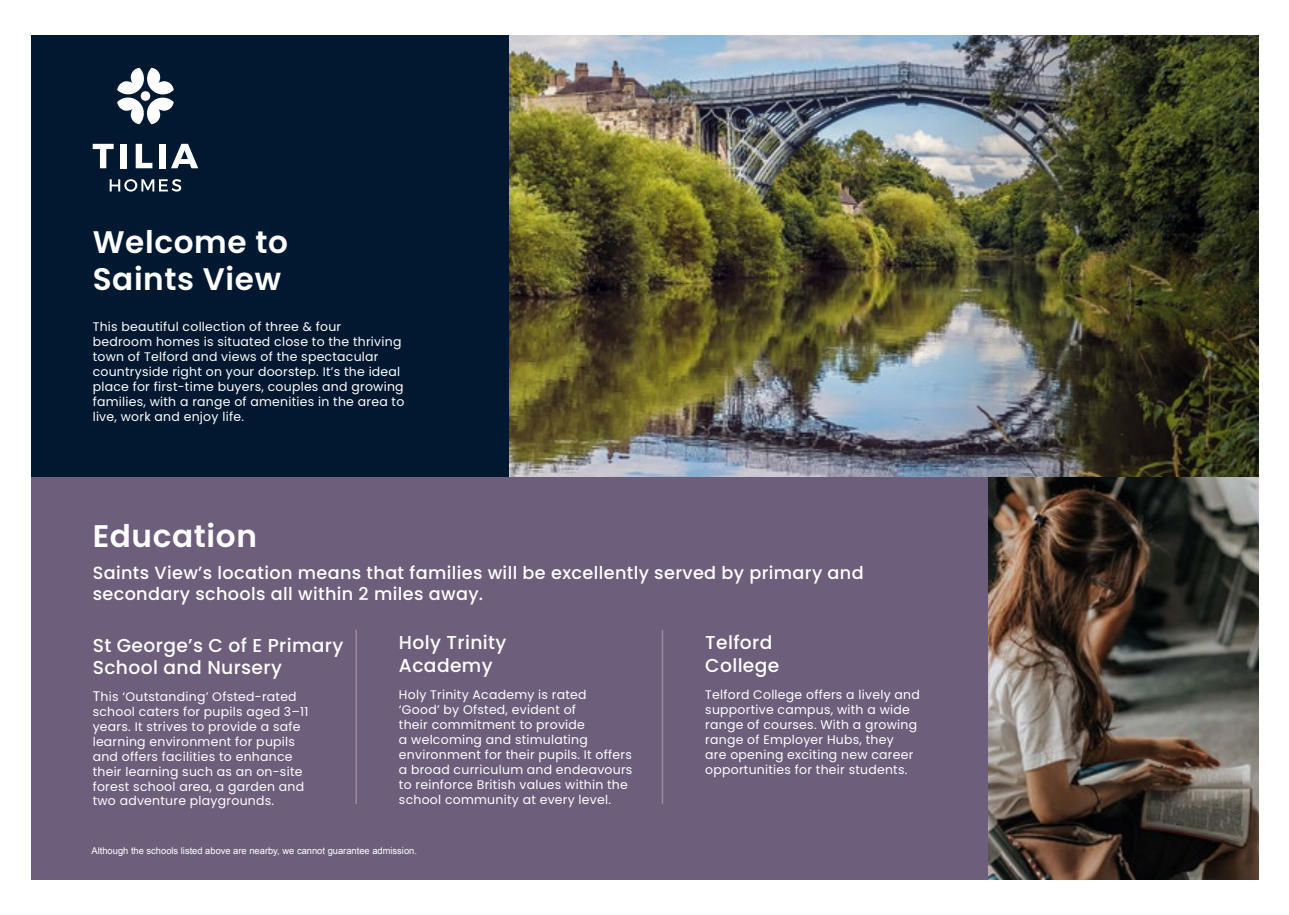
<style>
.page{position:relative;width:1289px;height:915px;background:#fff}
.page>*{position:absolute;margin:0;border:0;box-sizing:border-box;transform-origin:0 0}
.t1{font:600 31.2px/37.3px "Poppins";letter-spacing:.02em;color:#fff}
.t2{font:500 18.75px/22.4px "Poppins";letter-spacing:.02em;color:#fff}
.t3{font:500 17.7px/21.1px "Poppins";letter-spacing:.02em;color:#fff}
.t4{font:12.45px/15px "Poppins";letter-spacing:.02em;color:#fff}
.t5{font:9.3px "Arial";color:#fff}
.s1{font-size:13.95px}
</style>
<div class="page">
<div style="left:31px;top:36px;width:478px;height:441px;background:#001930"></div>
<img style="left:509px;top:36px;width:420px;height:441px">
<img style="left:929px;top:36px;width:328px;height:441px">
<div style="left:31px;top:477px;width:957px;height:401px;background:#6d5e7b"></div>
<hr style="left:355px;top:629px;width:2px;height:174px;background:#9b89a2">
<hr style="left:661px;top:629px;width:2px;height:174px;background:#9b89a2">
<img style="left:988px;top:477px;width:269px;height:401px">
<svg style="left:117px;top:68px;width:57px;height:56px"></svg>
<svg style="left:110px;top:179px;width:71px;height:12px"></svg>
<svg style="left:93px;top:144px;width:21px;height:24px"></svg>
<div style="left:121px;top:144px;width:6px;height:24px;background:#fff"></div>
<svg style="left:136px;top:144px;width:16px;height:24px"></svg>
<div style="left:159px;top:144px;width:6px;height:24px;background:#fff"></div>
<svg style="left:171px;top:144px;width:27px;height:24px"></svg>
<h1 class="t1" style="left:93px;top:223px;width:197px">Welcome to<br>Saints View</h1>
<p class="t4" style="left:93px;top:319px;width:313px">This beautiful collection of three &amp; four<br>bedroom homes is situated close to the thriving town of Telford and views of the spectacular countryside right on your doorstep. It’s the ideal place for first-time buyers, couples and growing families, with a range of amenities in the area to live, work and enjoy life.</p>
<h1 class="t1" style="left:93px;top:517px;width:166px">Education</h1>
<h3 class="t3" style="left:93px;top:562px;width:772px">Saints View’s location means that families will be excellently served by primary and secondary schools all within 2 miles away.</h3>
<h2 class="t2" style="left:93px;top:634px;width:252px">St George’s C of E Primary<br>School and Nursery</h2>
<h2 class="t2" style="left:705px;top:631px;width:76px">Telford<br>College</h2>
<p class="t4" style="left:705px;top:687px;width:216px">Telford College offers a lively and supportive campus, with a wide range of courses. With a growing range of Employer Hubs, they<br>are opening exciting new career opportunities for their students.</p>
<h2 class="t2" style="left:399px;top:631px;width:109px">Holy Trinity<br>Academy</h2>
<p class="t4" style="left:399px;top:687px;width:235px">Holy Trinity Academy is rated<br>‘Good’ by Ofsted, evident of<br>their commitment to provide<br>a welcoming and stimulating environment for their pupils. It offers a broad curriculum and endeavours to reinforce British values within the school community at every level.</p>
<p class="t4" style="left:93px;top:688px;width:217px"><span class="s1">T</span>his ‘Outstanding’ Ofsted-rated school caters for pupils aged 3–11 years. It strives to provide a safe learning environment for pupils and offers facilities to enhance their learning such as an on-site forest school area, a garden and two adventure playgrounds.</p>
<p class="t5" style="left:91px;top:843px;width:327px">Although the schools listed above are nearby, we cannot guarantee admission.</p>
</div>
